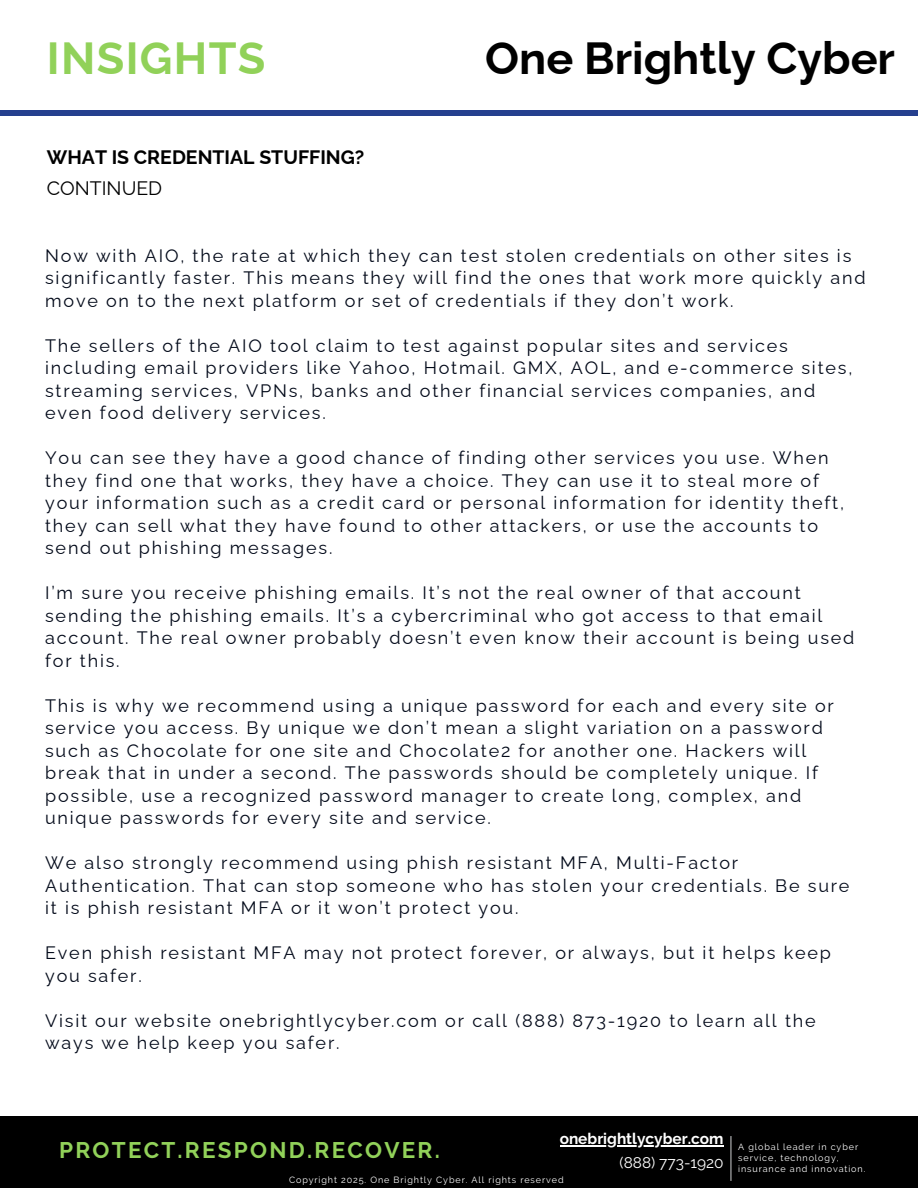
<style>
.page{position:relative;width:918px;height:1188px;background:#fff}
.page>*{position:absolute;margin:0;border:0;box-sizing:border-box;transform-origin:0 0}
.t1{font:700 45px "Raleway";color:#000}
.t2{font:700 45px "Raleway";letter-spacing:.03em;color:#91d159}
.t3{font:700 22.5px "Raleway";letter-spacing:.1em;color:#91d159}
.t4{font:700 19.5px/31.5px "Raleway";color:#000}
.t5{font:18px/22.5px "Raleway";letter-spacing:.1em;color:#020919}
.t6{font:700 15.45px/23.7px "Raleway";color:#fefefe;text-align:right}
.t7{font:9px/11.2px "Raleway";letter-spacing:.1em;color:#fefefe}
.s1{font-weight:400}
</style>
<div class="page">
<div style="left:0;top:1116px;width:918px;height:72px;background:#000"></div>
<hr style="left:730px;top:1136px;width:2px;height:45px;background:#b9babc">
<div style="left:0;top:110px;width:918px;height:6px;background:#253f8e"></div>
<hr style="left:560px;top:1145px;width:164px;height:1px;background:#fefefe">
<h5 class="t2" style="left:47px;top:32px;width:220px">INSIGHTS</h5>
<h5 class="t4" style="left:47px;top:141px;width:319px">WHAT IS CREDENTIAL STUFFING?<br><span class="s1">CONTINUED</span></h5>
<p class="t1" style="left:485px;top:32px;width:411px">One Brightly Cyber</p>
<h1 class="t5" style="left:45px;top:244px;width:822px">Now with AIO, the rate at which they can test stolen credentials on other sites is significantly faster. This means they will find the ones that work more quickly and move on to the next platform or set of credentials if they don’t work.</h1>
<h2 class="t5" style="left:45px;top:334px;width:809px">The sellers of the AIO tool claim to test against popular sites and services including email providers like Yahoo, Hotmail. GMX, AOL, and e-commerce sites, streaming services, VPNs, banks and other financial services companies, and even food delivery services.</h2>
<h4 class="t5" style="left:45px;top:447px;width:800px">You can see they have a good chance of finding other services you use. When they find one that works, they have a choice. They can use it to steal more of your information such as a credit card or personal information for identity theft, they can sell what they have found to other attackers, or use the accounts to send out phishing messages.</h4>
<h5 class="t5" style="left:45px;top:582px;width:811px">I’m sure you receive phishing emails. It’s not the real owner of that account sending the phishing emails. It’s a cybercriminal who got access to that email account. The real owner probably doesn’t even know their account is being used for this.</h5>
<h5 class="t5" style="left:45px;top:694px;width:790px">This is why we recommend using a unique password for each and every site or service you access. By unique we don’t mean a slight variation on a password such as Chocolate for one site and Chocolate2 for another one. Hackers will break that in under a second. The passwords should be completely unique. If possible, use a recognized password manager to create long, complex, and unique passwords for every site and service.</h5>
<h5 class="t5" style="left:45px;top:852px;width:806px">We also strongly recommend using phish resistant MFA, Multi-Factor<br>Authentication. That can stop someone who has stolen your credentials. Be sure it is phish resistant MFA or it won’t protect you.</h5>
<h5 class="t5" style="left:45px;top:942px;width:787px">Even phish resistant MFA may not protect forever, or always, but it helps keep you safer.</h5>
<h5 class="t5" style="left:45px;top:1009px;width:772px">Visit our website onebrightlycyber.com or call (888) 873-1920 to learn all the ways we help keep you safer.</h5>
<h6 class="t6" style="left:560px;top:1127px;width:165px">onebrightlycyber.com <span class="s1">(888) 773-1920</span></h6>
<p class="t7" style="left:289px;top:1174px;width:276px">Copyright 2025. One Brightly Cyber. All rights reserved</p>
<h5 class="t3" style="left:59px;top:1137px;width:382px">PROTECT.RESPOND.RECOVER.</h5>
<h3 class="t7" style="left:738px;top:1141px;width:129px">A global leader in cyber service, technology, insurance and innovation.</h3>
</div>
